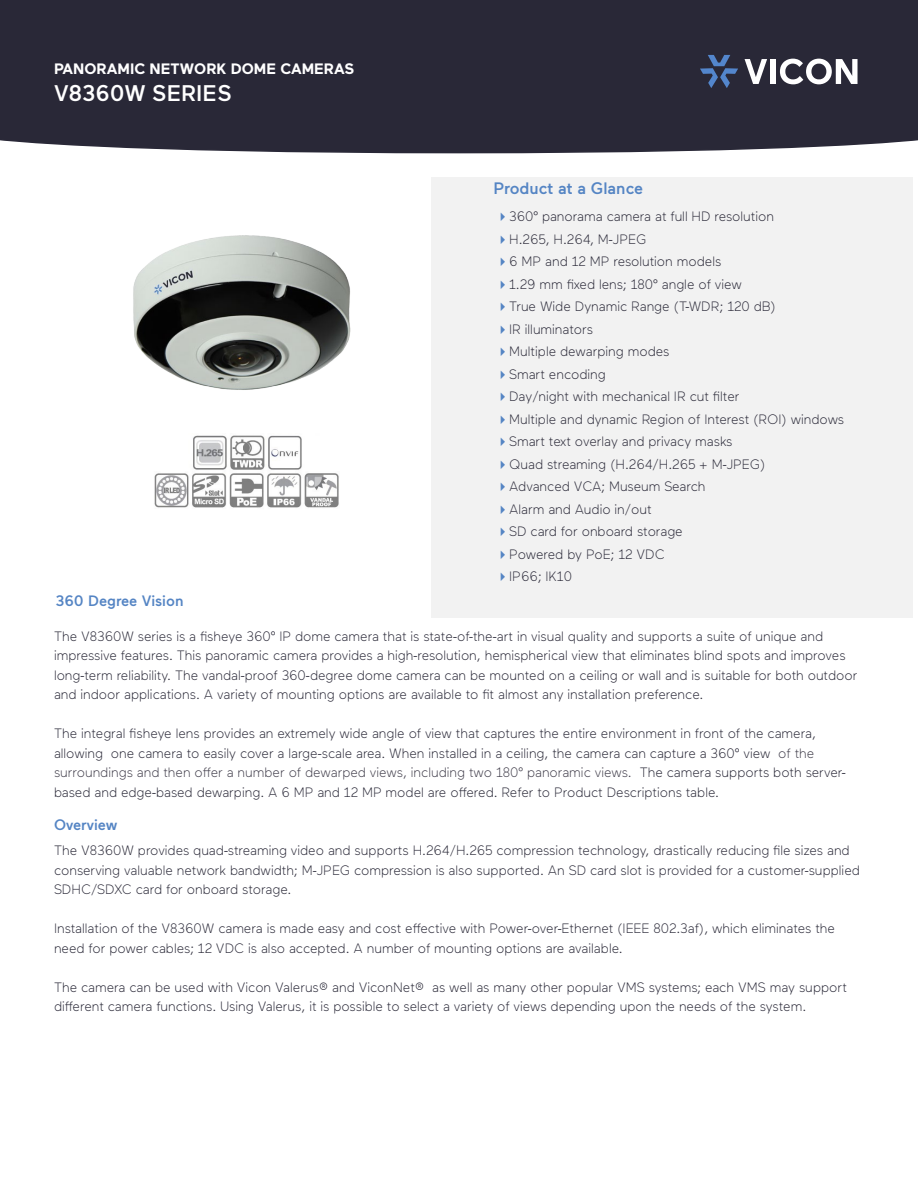
<style>
.page{position:relative;width:918px;height:1188px;background:#fff}
.page>*{position:absolute;margin:0;border:0;box-sizing:border-box;transform-origin:0 0}
.t1{font:500 22.5px "Maax";color:#fff}
.Features{font:500 16.5px "Maax";color:#5585c4}
.t2{font:700 15px "Maax";color:#fff}
.Heading_1{font:500 15px "Maax";color:#5585c4}
.Body_Text{font:300 13.5px/19.5px "Maax";color:#292837}
.s1{color:#5585c4}
.s2{color:#403d4a}
</style>
<div class="page">
<div style="left:0;top:0;width:918px;height:154px;background:#292837"></div>
<svg style="left:700px;top:55px;width:38px;height:33px"></svg>
<svg style="left:745px;top:59px;width:22px;height:25px"></svg>
<div style="left:771px;top:59px;width:5px;height:25px;background:#fff"></div>
<svg style="left:780px;top:59px;width:78px;height:25px"></svg>
<div style="left:431px;top:177px;width:482px;height:441px;background:#f2f2f2"></div>
<img style="left:133px;top:235px;width:218px;height:155px">
<img style="left:154px;top:435px;width:185px;height:73px">
<p class="t2" style="left:54px;top:59px;width:302px">PANORAMIC NETWORK DOME CAMERAS</p>
<p class="t1" style="left:54px;top:78px;width:179px">V8360W SERIES</p>
<p class="Heading_1" style="left:56px;top:591px;width:129px">360 Degree Vision</p>
<p class="Features" style="left:494px;top:178px;width:151px">Product at a Glance</p>
<p class="Body_Text" style="left:496px;top:206px;width:280px"><span class="s1">✔</span>360° panorama camera at full HD resolution</p>
<p class="Body_Text" style="left:496px;top:229px;width:152px"><span class="s1">✔</span>H.265, H.264, M-JPEG</p>
<p class="Body_Text" style="left:496px;top:251px;width:227px"><span class="s1">✔</span>6 MP and 12 MP resolution models</p>
<p class="Body_Text" style="left:496px;top:274px;width:248px"><span class="s1">✔</span>1.29 mm fixed lens; 180° angle of view</p>
<p class="Body_Text" style="left:496px;top:296px;width:282px"><span class="s1">✔</span>True Wide Dynamic Range (T-WDR; 120 dB)</p>
<p class="Body_Text" style="left:496px;top:319px;width:99px"><span class="s1">✔</span>IR illuminators</p>
<p class="Body_Text" style="left:496px;top:341px;width:175px"><span class="s1">✔</span>Multiple dewarping modes</p>
<p class="Body_Text" style="left:496px;top:364px;width:112px"><span class="s1">✔</span>Smart encoding</p>
<p class="Body_Text" style="left:496px;top:386px;width:245px"><span class="s1">✔</span>Day/night with mechanical IR cut filter</p>
<p class="Body_Text" style="left:496px;top:409px;width:350px"><span class="s1">✔</span>Multiple and dynamic Region of Interest (ROI) windows</p>
<p class="Body_Text" style="left:496px;top:431px;width:238px"><span class="s1">✔</span>Smart text overlay and privacy masks</p>
<p class="Body_Text" style="left:496px;top:454px;width:271px"><span class="s1">✔</span>Quad streaming (H.264/H.265 + M-JPEG)</p>
<p class="Body_Text" style="left:496px;top:476px;width:211px"><span class="s1">✔</span>Advanced VCA; Museum Search</p>
<p class="Body_Text" style="left:496px;top:499px;width:157px"><span class="s1">✔</span>Alarm and Audio in/out</p>
<p class="Body_Text" style="left:496px;top:521px;width:189px"><span class="s1">✔</span>SD card for onboard storage</p>
<p class="Body_Text" style="left:496px;top:544px;width:171px"><span class="s1">✔</span>Powered by PoE; 12 VDC</p>
<p class="Body_Text" style="left:496px;top:566px;width:78px"><span class="s1">✔</span>IP66; IK10</p>
<p class="Body_Text" style="left:54px;top:626px;width:805px">The V8360W series is a fisheye 360° IP dome camera that is state-of-the-art in visual quality and supports a suite of unique and impressive features. This panoramic camera provides a high-resolution, hemispherical view that eliminates blind spots and improves long-term reliability. The vandal-proof 360-degree dome camera can be mounted on a ceiling or wall and is suitable for both outdoor and indoor applications. A variety of mounting options are available to fit almost any installation preference.</p>
<p class="Body_Text" style="left:54px;top:723px;width:793px">The integral fisheye lens provides an extremely wide angle of view that captures the entire environment in front of the camera, allowing one camera to easily cover a large-scale area. When installed in a ceiling, the camera can capture a 360° view <span class="s2">of the surroundings and then offer a number of dewarped views, including two 180° panoramic views.</span> The camera supports both server&shy;based and edge-based dewarping. A 6 MP and 12 MP model are offered. Refer to Product Descriptions table.</p>
<p class="Heading_1" style="left:54px;top:815px;width:65px">Overview</p>
<p class="Body_Text" style="left:54px;top:840px;width:807px">The V8360W provides quad-streaming video and supports H.264/H.265 compression technology, drastically reducing file sizes and conserving valuable network bandwidth; M-JPEG compression is also supported. An SD card slot is provided for a customer-supplied<br>SDHC/SDXC card for onboard storage.</p>
<p class="Body_Text" style="left:54px;top:918px;width:783px">Installation of the V8360W camera is made easy and cost effective with Power-over-Ethernet (IEEE 802.3af), which eliminates the need for power cables; 12 VDC is also accepted. A number of mounting options are available.</p>
<p class="Body_Text" style="left:54px;top:977px;width:794px">The camera can be used with Vicon Valerus® and ViconNet® as well as many other popular VMS systems; each VMS may support different camera functions. Using Valerus, it is possible to select a variety of views depending upon the needs of the system.</p>
</div>
